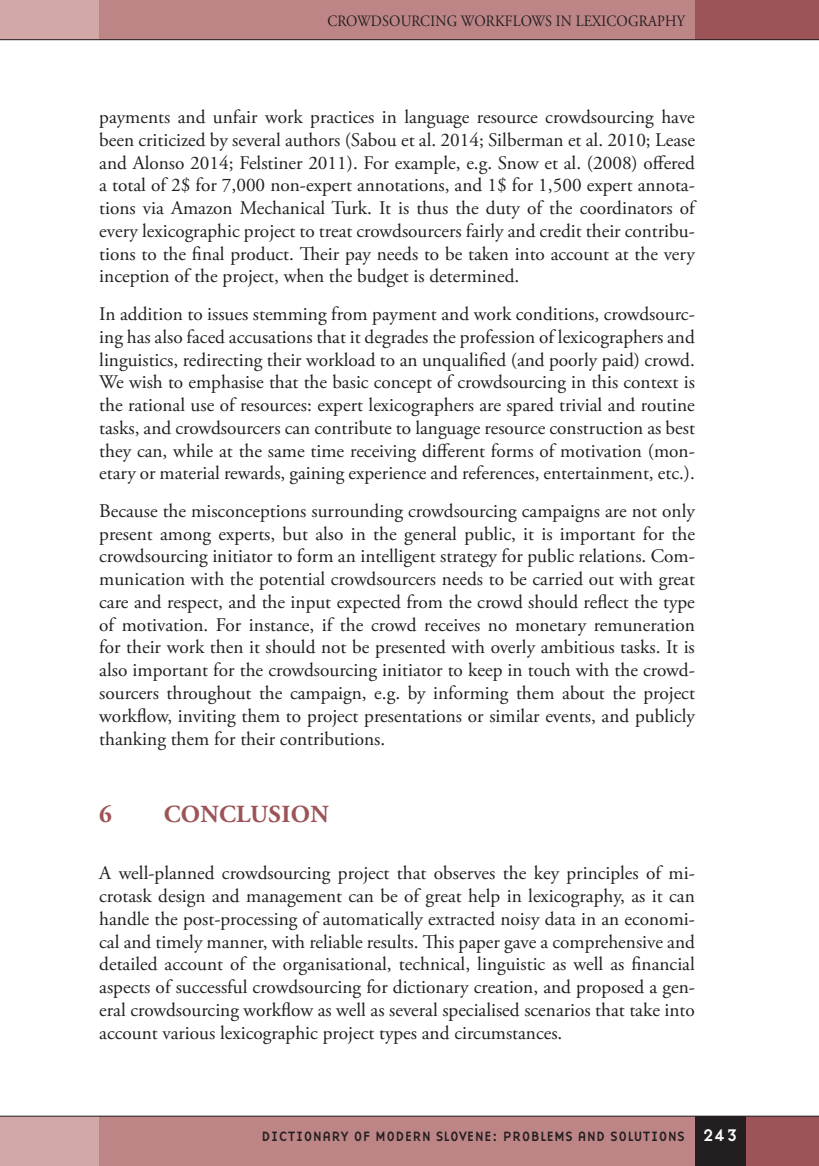
<style>
.page{position:relative;width:819px;height:1166px;background:#fff}
.page>*{position:absolute;margin:0;border:0;box-sizing:border-box;transform-origin:0 0}
.R_Naslov_-_Prva_rave{font:700 24.5px "Adobe Garamond Pro";letter-spacing:.015em;color:#9d5458}
.No_Spacing{font:19.25px/22.8px "Adobe Garamond Pro";color:#231f20;text-align:justify}
.t1{font:15.75px "Adobe Garamond Pro";letter-spacing:.015em;color:#231f20;scale:.9 1}
.t2{font:14px "Base Nine";color:#231f20}
.s1{font-size:17.5px;color:#fff}
</style>
<div class="page">
<div style="left:99px;top:0;width:596px;height:40px;background:#be8587"></div>
<div style="left:74px;top:1116px;width:620px;height:50px;background:#be8587"></div>
<div style="left:0;top:1116px;width:99px;height:50px;background:#d2a7a8"></div>
<div style="left:0;top:0;width:99px;height:40px;background:#d2a7a8"></div>
<div style="left:745px;top:1116px;width:74px;height:50px;background:#9d5458"></div>
<div style="left:694px;top:1116px;width:51px;height:50px;background:#231f20"></div>
<div style="left:694px;top:0;width:125px;height:40px;background:#9d5458"></div>
<hr style="left:0;top:39px;width:819px;height:1px;background:#231f20">
<hr style="left:0;top:1116px;width:819px;height:1px;background:#231f20">
<p class="t1" style="left:327px;top:11px;width:398px">CROWDSOURCING WORKFLOWS IN LEXICOGRAPHY</p>
<p class="No_Spacing" style="left:99px;top:106px;width:597px">payments and unfair work practices in language resource crowdsourcing have been criticized by several authors (Sabou et al. 2014; Silberman et al. 2010; Lease and Alonso 2014; Felstiner 2011). For example, e.g. Snow et al. (2008) offered a total of 2$ for 7,000 non-expert annotations, and 1$ for 1,500 expert annota&shy;tions via Amazon Mechanical Turk. It is thus the duty of the coordinators of every lexicographic project to treat crowdsourcers fairly and credit their contribu&shy;tions to the final product. Their pay needs to be taken into account at the very inception of the project, when the budget is determined.</p>
<p class="No_Spacing" style="left:99px;top:303px;width:597px">In addition to issues stemming from payment and work conditions, crowdsourc&shy;ing has also faced accusations that it degrades the profession of lexicographers and linguistics, redirecting their workload to an unqualified (and poorly paid) crowd.<br>We wish to emphasise that the basic concept of crowdsourcing in this context is the rational use of resources: expert lexicographers are spared trivial and routine tasks, and crowdsourcers can contribute to language resource construction as best they can, while at the same time receiving different forms of motivation (mon&shy;etary or material rewards, gaining experience and references, entertainment, etc.).</p>
<p class="No_Spacing" style="left:99px;top:500px;width:597px">Because the misconceptions surrounding crowdsourcing campaigns are not only present among experts, but also in the general public, it is important for the crowdsourcing initiator to form an intelligent strategy for public relations. Com&shy;munication with the potential crowdsourcers needs to be carried out with great care and respect, and the input expected from the crowd should reflect the type of motivation. For instance, if the crowd receives no monetary remuneration for their work then it should not be presented with overly ambitious tasks. It is also important for the crowdsourcing initiator to keep in touch with the crowd&shy;sourcers throughout the campaign, e.g. by informing them about the project workflow, inviting them to project presentations or similar events, and publicly thanking them for their contributions.</p>
<p class="R_Naslov_-_Prva_rave" style="left:99px;top:800px;width:14px">6</p>
<p class="R_Naslov_-_Prva_rave" style="left:164px;top:800px;width:166px">CONCLUSION</p>
<p class="No_Spacing" style="left:99px;top:862px;width:597px">A well-planned crowdsourcing project that observes the key principles of mi&shy;crotask design and management can be of great help in lexicography, as it can handle the post-processing of automatically extracted noisy data in an economi&shy;cal and timely manner, with reliable results. This paper gave a comprehensive and detailed account of the organisational, technical, linguistic as well as financial aspects of successful crowdsourcing for dictionary creation, and proposed a gen&shy;eral crowdsourcing workflow as well as several specialised scenarios that take into account various lexicographic project types and circumstances.</p>
<p class="t2" style="left:261px;top:1126px;width:477px">DICTIONARY OF MODERN SLOVENE: PROBLEMS AND SOLUTIONS <span class="s1">243</span></p>
</div>
